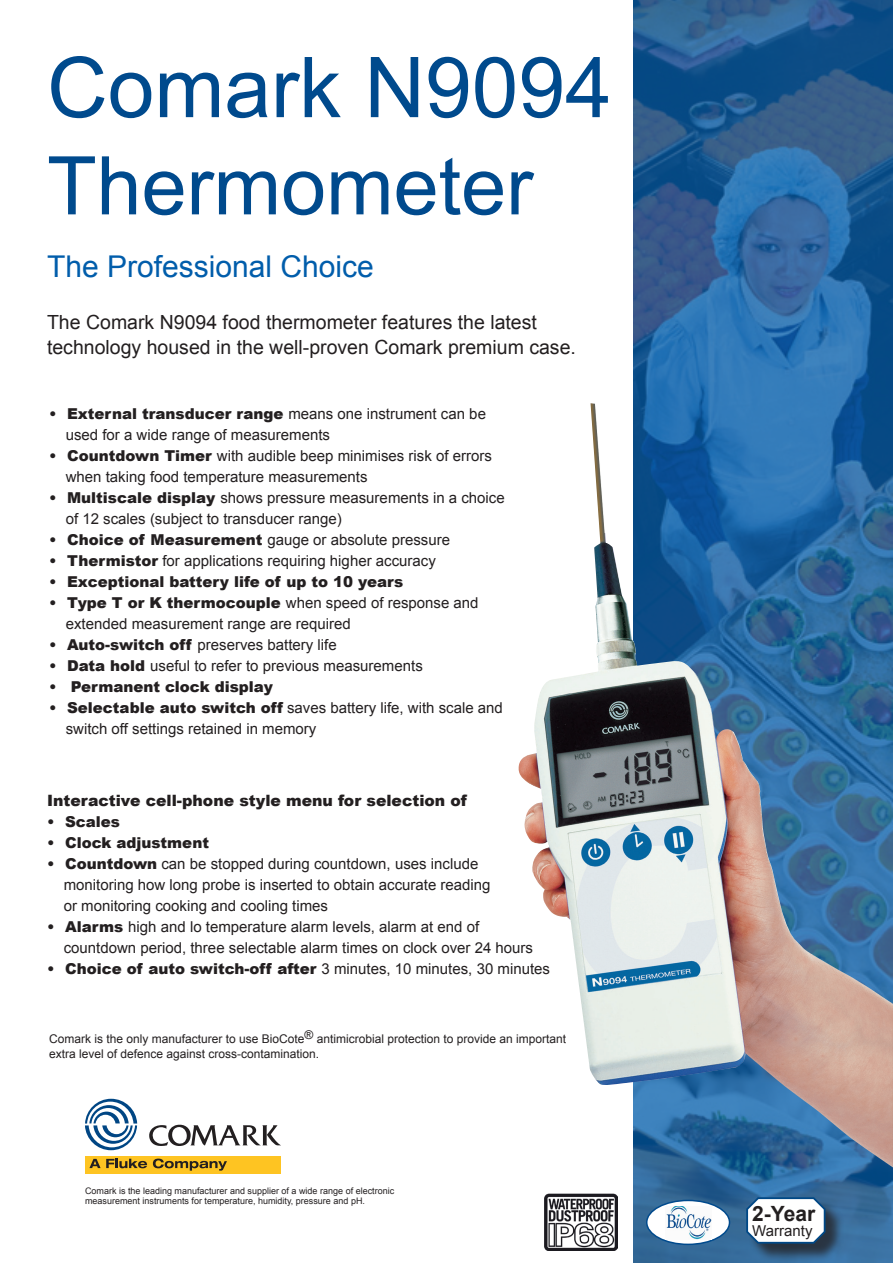
<style>
.page{position:relative;width:893px;height:1263px;background:#fff}
.page>*{position:absolute;margin:0;border:0;box-sizing:border-box;transform-origin:0 0}
.t1{font:84px "Arial";color:#004a8d}
.t2{font:81px "Arial";color:#004a8d}
.t3{font:30px "Arial";color:#015dab}
.t4{font:700 21px "Arial";color:#231f20}
.Tag_Paragraph{font:19.5px/25.5px "Arial";color:#231f20}
.Heading_1{font:900 15.6px "Arial";color:#231f20}
.t5{font:15px/21px "Arial";color:#231f20}
.t6{font:900 15px "Arial";color:#231f20}
.Heading_1-2{font:12px/15px "Arial";color:#231f20}
.t7{font:9px/10.8px "Arial";color:#231f20}
.s1{font-weight:900}
.s2{font-weight:400}
</style>
<div class="page">
<svg style="left:633px;top:0;width:260px;height:1263px;background:#296299"></svg>
<div style="left:748px;top:1200px;width:96px;height:62px;background:#231f20;opacity:.75"></div>
<svg style="left:745px;top:1195px;width:81px;height:49px"></svg>
<div style="left:647px;top:1200px;width:82px;height:44px;background:#fff;border-radius:50%"></div>
<div style="left:646px;top:1200px;width:84px;height:45px;border:2px solid #004a8d;border-radius:50%"></div>
<img style="left:665px;top:1206px;width:46px;height:34px">
<img style="left:518px;top:403px;width:375px;height:764px">
<div style="left:85px;top:1155px;width:196px;height:18px;background:#fec422"></div>
<svg style="left:89px;top:1159px;width:58px;height:9px"></svg>
<svg style="left:153px;top:1158px;width:74px;height:12px"></svg>
<svg style="left:85px;top:1099px;width:52px;height:51px"></svg>
<svg style="left:149px;top:1124px;width:132px;height:22px"></svg>
<img style="left:544px;top:1193px;width:73px;height:58px">
<p class="t1" style="left:47px;top:33px;width:566px">Comark N9094</p>
<p class="t2" style="left:47px;top:133px;width:488px">Thermometer</p>
<p class="t3" style="left:47px;top:247px;width:328px">The Professional Choice</p>
<p class="Tag_Paragraph" style="left:47px;top:309px;width:530px">The Comark N9094 food thermometer features the latest technology housed in the well-proven Comark premium case.</p>
<p class="t5" style="left:66px;top:404px;width:422px;text-indent:-17px"><span class="s1">• External transducer range</span> means one instrument can be used for a wide range of measurements</p>
<p class="t5" style="left:66px;top:446px;width:428px;text-indent:-17px"><span class="s1">• Countdown Timer</span> with audible beep minimises risk of errors when taking food temperature measurements</p>
<p class="t5" style="left:66px;top:488px;width:440px;text-indent:-17px"><span class="s1">• Multiscale display</span> shows pressure measurements in a choice of 12 scales (subject to transducer range)</p>
<p class="t5" style="left:49px;top:530px;width:402px"><span class="s1">• Choice of Measurement</span> gauge or absolute pressure</p>
<p class="t5" style="left:49px;top:551px;width:388px"><span class="s1">• Thermistor</span> for applications requiring higher accuracy</p>
<p class="t6" style="left:49px;top:571px;width:356px">• Exceptional battery life of up to 10 years</p>
<p class="t5" style="left:66px;top:593px;width:414px;text-indent:-17px"><span class="s1">• Type T or K thermocouple</span> when speed of response and extended measurement range are required</p>
<p class="t5" style="left:49px;top:635px;width:289px"><span class="s1">• Auto-switch off</span> preserves battery life</p>
<p class="t5" style="left:49px;top:656px;width:375px"><span class="s1">• Data hold</span> useful to refer to previous measurements</p>
<p class="t6" style="left:49px;top:676px;width:225px">• Permanent clock display</p>
<p class="t5" style="left:66px;top:698px;width:439px;text-indent:-17px"><span class="s1">• Selectable auto switch off</span> saves battery life, with scale and switch off settings retained in memory</p>
<p class="Heading_1" style="left:47px;top:789px;width:421px">Interactive cell-phone style menu for selection of</p>
<p class="t6" style="left:47px;top:811px;width:75px">• Scales</p>
<p class="t6" style="left:47px;top:832px;width:163px">• Clock adjustment</p>
<p class="t5" style="left:64px;top:854px;width:428px;text-indent:-17px"><span class="s1">• Countdown</span> can be stopped during countdown, uses include monitoring how long probe is inserted to obtain accurate reading</p>
<p class="t5" style="left:64px;top:896px;width:266px">or monitoring cooking and cooling times</p>
<p class="t5" style="left:64px;top:917px;width:471px;text-indent:-17px"><span class="s1">• Alarms</span> high and lo temperature alarm levels, alarm at end of countdown period, three selectable alarm times on clock over 24 hours</p>
<p class="t6" style="left:47px;top:958px;width:504px">• Choice of auto switch-off after <span class="s2">3 minutes, 10 minutes, 30 minutes</span></p>
<p class="Heading_1-2" style="left:49px;top:1032px;width:519px">Comark is the only manufacturer to use BioCote® antimicrobial protection to provide an important extra level of defence against cross-contamination.</p>
<p class="t7" style="left:85px;top:1185px;width:311px">Comark is the leading manufacturer and supplier of a wide range of electronic measurement instruments for temperature, humidity, pressure and pH.</p>
<p class="t4" style="left:752px;top:1200px;width:65px">2-Year</p>
<p class="t5" style="left:752px;top:1220px;width:62px">Warranty</p>
</div>
